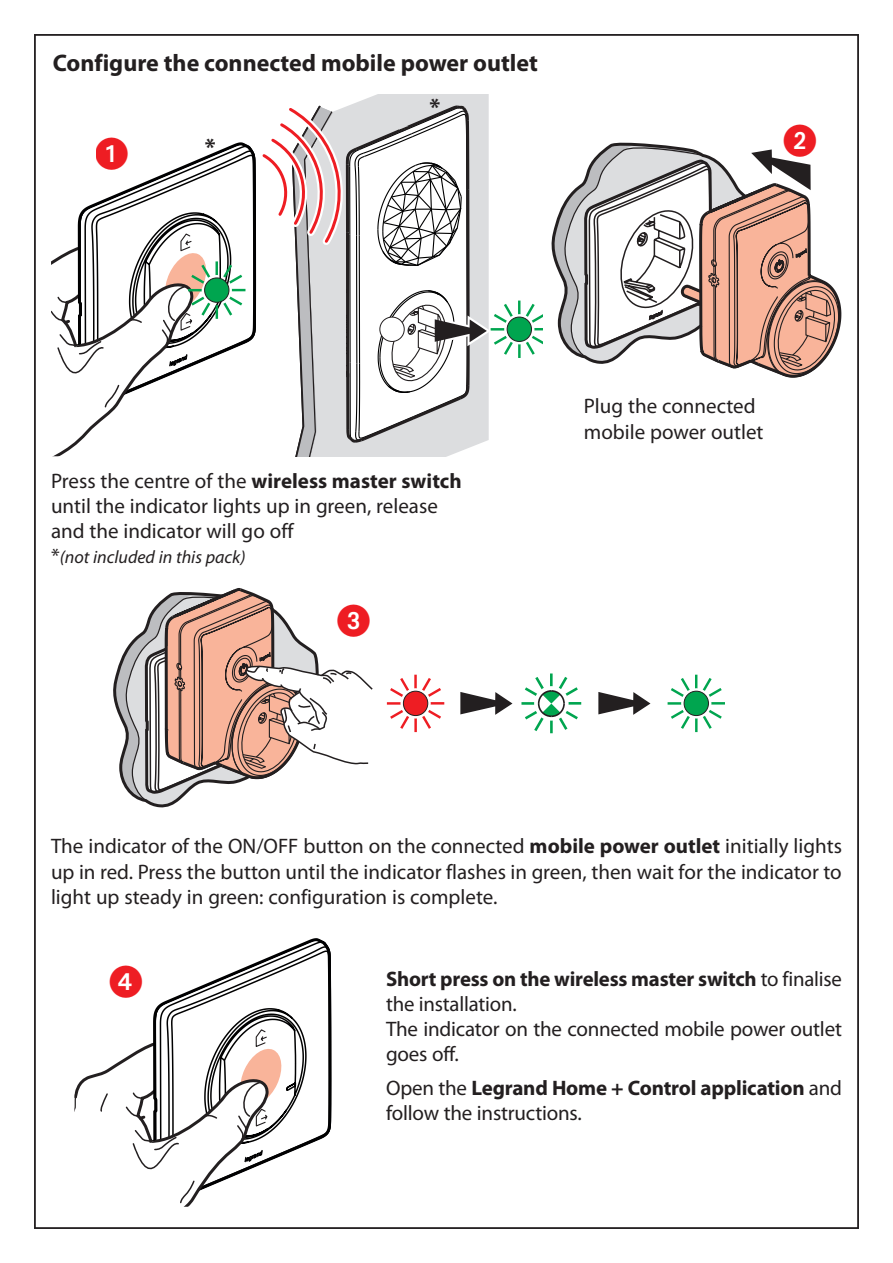
<style>
.page{position:relative;width:893px;height:1263px;background:#fff}
.page>*{position:absolute;margin:0;border:0;box-sizing:border-box;transform-origin:0 0}
.t1{font:33px "European Pi One";color:#ee1d23}
.t2{font:700 24px "Myriad Pro";color:#231f20}
.t3{font:21px/25.2px "Myriad Pro";letter-spacing:-.005em;color:#231f20}
.t4{font:italic 18px "Myriad Pro";color:#231f20}
.s1{font-weight:700}
.s2{font-style:normal;font-size:21px}
</style>
<div class="page">
<svg style="left:76px;top:34px;width:182px;height:1195px"></svg>
<svg style="left:51px;top:233px;width:101px;height:223px"></svg>
<svg style="left:254px;top:94px;width:289px;height:362px"></svg>
<div style="left:380px;top:317px;width:24px;height:24px;background:#fff;border-radius:50%"></div>
<div style="left:379px;top:317px;width:26px;height:25px;border:1px solid #231f20;border-radius:50%"></div>
<svg style="left:551px;top:142px;width:291px;height:236px"></svg>
<svg style="left:387px;top:675px;width:57px;height:57px"></svg>
<div style="left:403px;top:691px;width:25px;height:24px;background:#ee1d23;border-radius:50%"></div>
<div style="left:403px;top:691px;width:25px;height:25px;border:1px solid #231f20;border-radius:50%"></div>
<svg style="left:460px;top:692px;width:52px;height:23px"></svg>
<hr style="left:521px;top:702px;width:16px;height:3px;background:#00a54f">
<hr style="left:550px;top:673px;width:3px;height:16px;background:#00a54f">
<svg style="left:522px;top:674px;width:59px;height:60px"></svg>
<svg style="left:598px;top:692px;width:52px;height:23px"></svg>
<svg style="left:668px;top:675px;width:57px;height:57px"></svg>
<div style="left:684px;top:691px;width:24px;height:24px;background:#00a54f;border-radius:50%"></div>
<div style="left:684px;top:691px;width:25px;height:25px;border:1px solid #231f20;border-radius:50%"></div>
<svg style="left:111px;top:583px;width:262px;height:228px"></svg>
<svg style="left:152px;top:213px;width:181px;height:1016px"></svg>
<svg style="left:74px;top:1028px;width:210px;height:179px"></svg>
<p class="t2" style="left:53px;top:47px;width:487px">Configure the connected mobile power outlet</p>
<h1 class="t1" style="left:96px;top:135px;width:35px">1</h1>
<p class="t2" style="left:205px;top:131px;width:12px">*</p>
<p class="t2" style="left:429px;top:91px;width:12px">*</p>
<p class="t3" style="left:51px;top:468px;width:412px">Press the centre of the <span class="s1">wireless master switch </span>until the indicator lights up in green, release and the indicator will go off</p>
<p class="t4" style="left:51px;top:546px;width:196px"><span class="s2">*</span>(not included in this pack)</p>
<h1 class="t1" style="left:337px;top:602px;width:34px">3</h1>
<h1 class="t1" style="left:783px;top:122px;width:34px">2</h1>
<p class="t3" style="left:584px;top:393px;width:181px">Plug the connected mobile power outlet</p>
<p class="t3" style="left:51px;top:833px;width:792px;text-align:justify">The indicator of the ON/OFF button on the connected <span class="s1">mobile power outlet</span> initially lights up in red. Press the button until the indicator flashes in green, then wait for the indicator to light up steady in green: configuration is complete.</p>
<h1 class="t1" style="left:109px;top:963px;width:34px">4</h1>
<p class="t3" style="left:386px;top:965px;width:457px"><span class="s1">Short press on the wireless master switch</span> to finalise the installation.<br>The indicator on the connected mobile power outlet goes off.</p>
<p class="t3" style="left:386px;top:1075px;width:457px">Open the <span class="s1">Legrand Home + Control application</span> and follow the instructions.</p>
</div>
